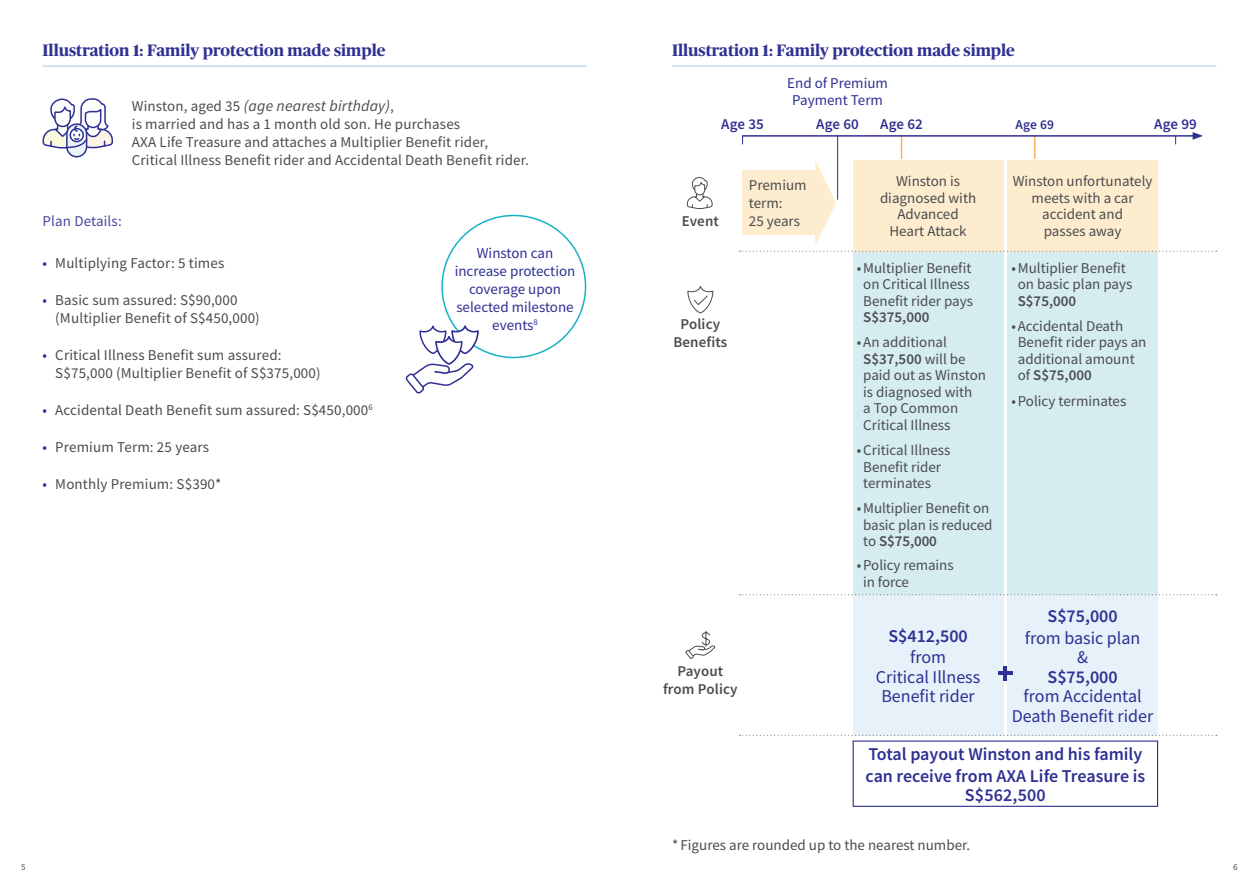
<style>
.page{position:relative;width:1259px;height:893px;background:#fff}
.page>*{position:absolute;margin:0;border:0;box-sizing:border-box;transform-origin:0 0}
.Content_Header_-_Ico{font:18px/19.5px "Source Sans Pro";color:#2e3092;text-align:center}
.Content_Header_-_Ico-2{font:600 18px/21.6px "Source Sans Pro";color:#2e3092}
._00_Headline_11pt{font:700 16.5px "Publico Headline";color:#2e3092}
.t1{font:italic 15.75px "Source Sans Pro";letter-spacing:.01em;color:#4b4c4d}
.Content_Header_-_Ico-3{font:15px/16.5px "Source Sans Pro";color:#4b4c4d}
.Content_Header_-_Ico-4{font:15px/18px "Source Sans Pro";color:#2e3092;text-align:center}
._01_Body_text_bullet{font:15px "Source Sans Pro";color:#4b4c4d}
.t2{font:600 15px/18px "Source Sans Pro";letter-spacing:.01em;color:#4b4c4d;text-align:center}
.t3{font:600 15px "Source Sans Pro";letter-spacing:.01em;color:#2e3092}
.t4{font:15px "Source Sans Pro";letter-spacing:.01em;color:#48479d}
.t5{font:600 13.5px "Source Sans Pro";color:#2e3092}
.t6{font:9px "Source Sans Pro";color:#4b4c4d}
.s1{font-style:normal;font-size:15px}
.s2{color:#2e3092}
.s3{font-weight:600}
.s4{font-weight:400}
</style>
<div class="page">
<hr style="left:672px;top:66px;width:544px;height:1px;background:#a5cbeb">
<hr style="left:43px;top:66px;width:544px;height:1px;background:#a5cbeb">
<div style="left:67px;top:124px;width:20px;height:33px;background:#eaf5f7;border-radius:10px"></div>
<div style="left:66px;top:123px;width:21px;height:34px;border:2px solid #2e3092;border-radius:10px"></div>
<svg style="left:42px;top:98px;width:71px;height:52px"></svg>
<div style="left:1007px;top:251px;width:151px;height:354px;background:#d5ecf1"></div>
<div style="left:852px;top:251px;width:151px;height:450px;background:#d5ecf1"></div>
<div style="left:852px;top:740px;width:306px;height:67px;border:1px solid #2e3092"></div>
<div style="left:852px;top:595px;width:151px;height:140px;background:#e7f1fa"></div>
<div style="left:1007px;top:595px;width:151px;height:140px;background:#e7f1fa"></div>
<svg style="left:685px;top:630px;width:31px;height:29px"></svg>
<svg style="left:686px;top:177px;width:27px;height:32px"></svg>
<svg style="left:687px;top:286px;width:26px;height:28px"></svg>
<hr style="left:1003px;top:666px;width:4px;height:15px;background:#2e3092">
<hr style="left:998px;top:672px;width:14px;height:3px;background:#2e3092">
<svg style="left:739px;top:594px;width:478px;height:1px"></svg>
<svg style="left:739px;top:132px;width:478px;height:120px"></svg>
<svg style="left:739px;top:735px;width:478px;height:1px"></svg>
<svg style="left:405px;top:320px;width:74px;height:74px"></svg>
<p class="_00_Headline_11pt" style="left:43px;top:38px;width:344px">Illustration 1: Family protection made simple</p>
<p class="_00_Headline_11pt" style="left:672px;top:38px;width:344px">Illustration 1: Family protection made simple</p>
<p class="t1" style="left:132px;top:96px;width:264px"><span class="s1">Winston, aged 35</span> (age nearest birthday)<span class="s1">,</span></p>
<p class="Content_Header_-_Ico-3" style="left:132px;top:115px;width:399px;line-height:18px">is married and has a 1 month old son. He purchases<br>AXA Life Treasure and attaches a Multiplier Benefit rider,<br>Critical Illness Benefit rider and Accidental Death Benefit rider.</p>
<p class="t4" style="left:43px;top:212px;width:81px">Plan Details:</p>
<p class="Content_Header_-_Ico-3" style="left:43px;top:254px;width:183px"><span class="s2">•</span> Multiplying Factor: 5 times</p>
<p class="Content_Header_-_Ico-3" style="left:55px;top:291px;width:206px;line-height:18px;text-indent:-13px"><span class="s2">•</span> Basic sum assured: S$90,000 (Multiplier Benefit of S$450,000)</p>
<p class="Content_Header_-_Ico-3" style="left:55px;top:346px;width:267px;line-height:18px;text-indent:-13px"><span class="s2">•</span> Critical Illness Benefit sum assured:<br>S$75,000 (Multiplier Benefit of S$375,000)</p>
<p class="Content_Header_-_Ico-3" style="left:43px;top:402px;width:332px"><span class="s2">•</span> Accidental Death Benefit sum assured: S$450,000<sup>6</sup></p>
<p class="Content_Header_-_Ico-3" style="left:43px;top:439px;width:168px"><span class="s2">•</span> Premium Term: 25 years</p>
<p class="Content_Header_-_Ico-3" style="left:43px;top:476px;width:180px"><span class="s2">•</span> Monthly Premium: S$390*</p>
<p class="Content_Header_-_Ico-4" style="left:455px;top:244px;width:122px">Winston can increase protection coverage upon selected milestone events<sup>8</sup></p>
<p class="Content_Header_-_Ico-4" style="left:787px;top:75px;width:102px;line-height:16.5px">End of Premium<br>Payment Term</p>
<p class="t3" style="left:816px;top:114px;width:44px">Age 60</p>
<p class="t3" style="left:721px;top:114px;width:44px">Age 35</p>
<p class="t3" style="left:880px;top:114px;width:44px">Age 62</p>
<p class="t5" style="left:1015px;top:115px;width:40px">Age 69</p>
<p class="t3" style="left:1154px;top:114px;width:44px">Age 99</p>
<p class="t2" style="left:682px;top:212px;width:39px">Event</p>
<p class="t2" style="left:673px;top:315px;width:55px">Policy<br>Benefits</p>
<p class="t2" style="left:663px;top:662px;width:76px">Payout from Policy</p>
<p class="Content_Header_-_Ico-3" style="left:749px;top:176px;width:59px;line-height:18px">Premium term:<br>25 years</p>
<p class="Content_Header_-_Ico-3" style="left:880px;top:173px;width:98px;text-align:center">Winston is diagnosed with<br>Advanced<br>Heart Attack</p>
<p class="Content_Header_-_Ico-3" style="left:1012px;top:173px;width:141px;text-align:center">Winston unfortunately meets with a car accident and<br>passes away</p>
<p class="Content_Header_-_Ico-3" style="left:863px;top:259px;width:111px;text-indent:-6px">•Multiplier Benefit on Critical Illness<br>Benefit rider pays<br><span class="s3">S$375,000</span></p>
<p class="Content_Header_-_Ico-3" style="left:863px;top:334px;width:124px;text-indent:-6px">•An additional<br><span class="s3">S$37,500</span> will be paid out as Winston is diagnosed with<br>a Top Common<br>Critical Illness</p>
<p class="Content_Header_-_Ico-3" style="left:863px;top:442px;width:89px;text-indent:-6px">•Critical Illness<br>Benefit rider terminates</p>
<p class="Content_Header_-_Ico-3" style="left:863px;top:500px;width:131px;text-indent:-6px">•Multiplier Benefit on basic plan is reduced to <span class="s3">S$75,000</span></p>
<p class="Content_Header_-_Ico-3" style="left:863px;top:557px;width:92px;text-indent:-6px">•Policy remains in force</p>
<p class="Content_Header_-_Ico-2" style="left:888px;top:625px;width:81px;text-align:center">S$412,500 <span class="s4">from</span></p>
<p class="Content_Header_-_Ico" style="left:876px;top:667px;width:106px">Critical Illness<br>Benefit rider</p>
<p class="Content_Header_-_Ico-3" style="left:1017px;top:259px;width:116px;text-indent:-6px">•Multiplier Benefit on basic plan pays<br><span class="s3">S$75,000</span></p>
<p class="Content_Header_-_Ico-3" style="left:1017px;top:318px;width:130px;text-indent:-6px">•Accidental Death<br>Benefit rider pays an additional amount of <span class="s3">S$75,000</span></p>
<p class="Content_Header_-_Ico-3" style="left:1011px;top:392px;width:116px">•Policy terminates</p>
<p class="Content_Header_-_Ico" style="left:1024px;top:605px;width:117px;line-height:21.6px"><span class="s3">S$75,000<br></span>from basic plan</p>
<p class="Content_Header_-_Ico" style="left:1012px;top:647px;width:143px">&amp;<br><span class="s3">S$75,000<br></span>from Accidental<br>Death Benefit rider</p>
<p class="Content_Header_-_Ico-2" style="left:865px;top:743px;width:281px">Total payout Winston and his family can receive from AXA Life Treasure is</p>
<p class="Content_Header_-_Ico-2" style="left:965px;top:784px;width:82px">S$562,500</p>
<p class="_01_Body_text_bullet" style="left:672px;top:836px;width:300px">* Figures are rounded up to the nearest number.</p>
<p class="t6" style="left:21px;top:861px;width:6px">5</p>
<p class="t6" style="left:1233px;top:861px;width:6px">6</p>
</div>
